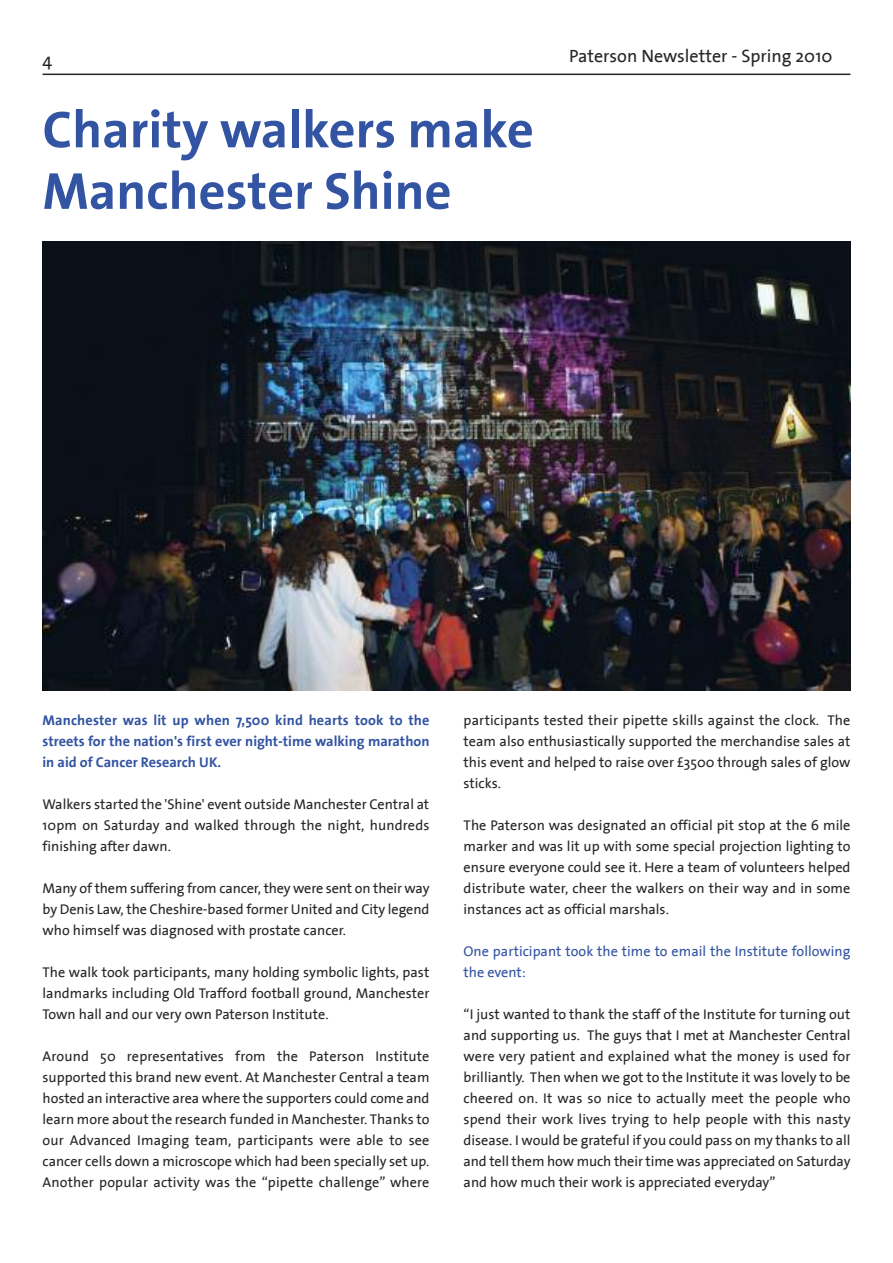
<style>
.page{position:relative;width:893px;height:1263px;background:#fff}
.page>*{position:absolute;margin:0;border:0;box-sizing:border-box;transform-origin:0 0}
.t1{font:700 52.5px/61.5px "The Sans";color:#3354a2}
.t2{font:18px "The Sans Plain";color:#272627}
.t3{font:14.25px/21px "The Sans Plain";color:#272627;text-align:justify}
.t4{font:700 14.25px/21px "The Sans";color:#3354a2;text-align:justify}
.t5{font:14.25px/21px "The Sans Plain";color:#3354a2}
</style>
<div class="page">
<hr style="left:43px;top:74px;width:807px;height:1px;background:#272627">
<img style="left:43px;top:242px;width:807px;height:448px">
<p class="t2" style="left:43px;top:53px;width:11px">4</p>
<p class="t2" style="left:569px;top:49px;width:265px">Paterson Newsletter - Spring 2010</p>
<h1 class="t1" style="left:43px;top:104px;width:493px">Charity walkers make<br>Manchester Shine</h1>
<p class="t4" style="left:43px;top:711px;width:388px">Manchester was lit up when 7,500 kind hearts took to the streets for the nation's first ever night-time walking marathon in aid of Cancer Research UK.</p>
<p class="t3" style="left:43px;top:795px;width:388px">Walkers started the 'Shine' event outside Manchester Central at 10pm on Saturday and walked through the night, hundreds finishing after dawn.</p>
<p class="t3" style="left:43px;top:879px;width:388px">Many of them suffering from cancer, they were sent on their way by Denis Law, the Cheshire-based former United and City legend who himself was diagnosed with prostate cancer.</p>
<p class="t3" style="left:43px;top:963px;width:388px">The walk took participants, many holding symbolic lights, past landmarks including Old Trafford football ground, Manchester Town hall and our very own Paterson Institute.</p>
<p class="t3" style="left:43px;top:1047px;width:388px">Around 50 representatives from the Paterson Institute supported this brand new event. At Manchester Central a team hosted an interactive area where the supporters could come and learn more about the research funded in Manchester. Thanks to our Advanced Imaging team, participants were able to see cancer cells down a microscope which had been specially set up.<br>Another popular activity was the “pipette challenge” where</p>
<p class="t3" style="left:464px;top:711px;width:388px">participants tested their pipette skills against the clock. The team also enthusiastically supported the merchandise sales at this event and helped to raise over £3500 through sales of glow sticks.</p>
<p class="t3" style="left:464px;top:816px;width:388px">The Paterson was designated an official pit stop at the 6 mile marker and was lit up with some special projection lighting to ensure everyone could see it. Here a team of volunteers helped distribute water, cheer the walkers on their way and in some instances act as official marshals.</p>
<p class="t5" style="left:464px;top:942px;width:388px">One participant took the time to email the Institute following the event:</p>
<p class="t3" style="left:464px;top:1005px;width:388px">“I just wanted to thank the staff of the Institute for turning out and supporting us. The guys that I met at Manchester Central were very patient and explained what the money is used for brilliantly. Then when we got to the Institute it was lovely to be cheered on. It was so nice to actually meet the people who spend their work lives trying to help people with this nasty disease. I would be grateful if you could pass on my thanks to all and tell them how much their time was appreciated on Saturday and how much their work is appreciated everyday”</p>
</div>
